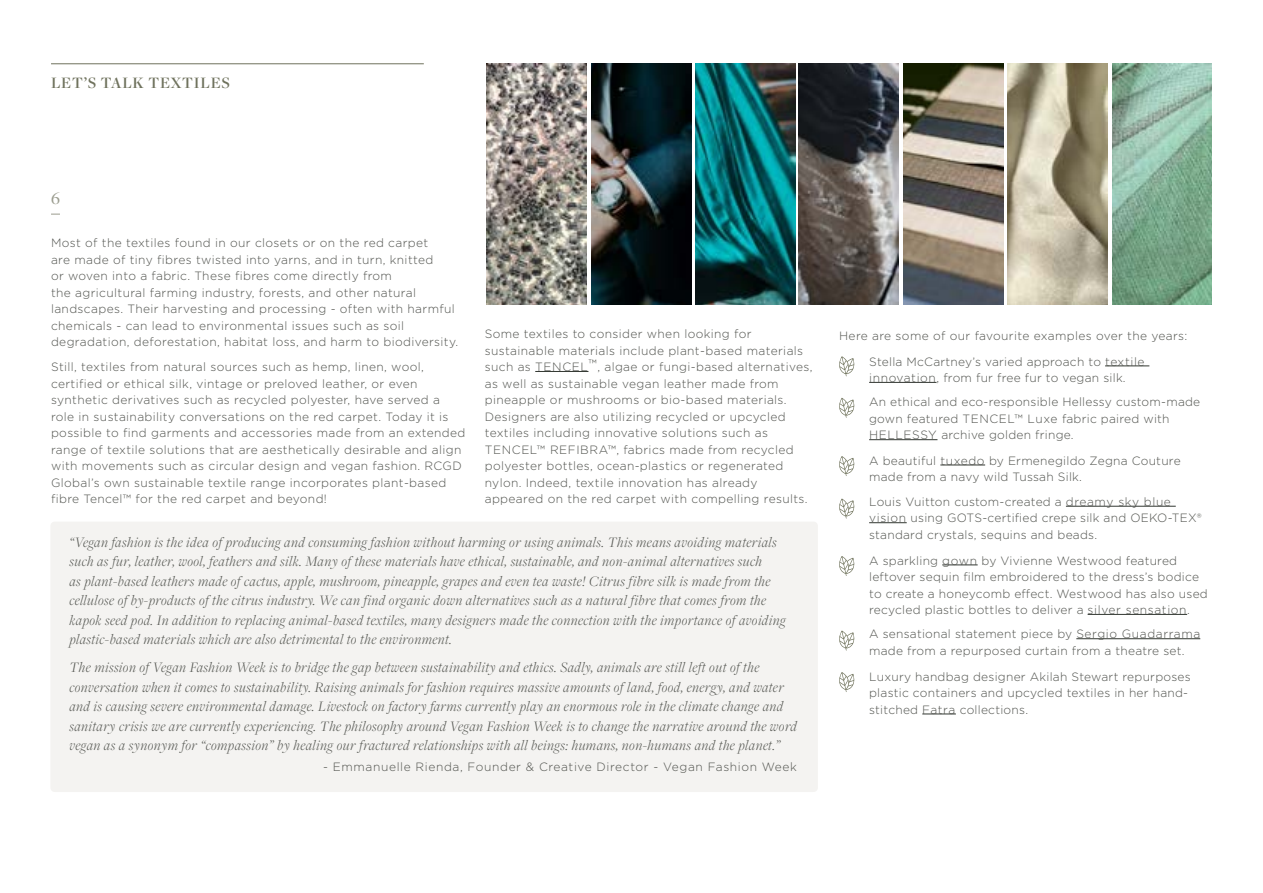
<style>
.page{position:relative;width:1263px;height:893px;background:#fff}
.page>*{position:absolute;margin:0;border:0;box-sizing:border-box;transform-origin:0 0}
.t1{font:500 18px "Freight Disp Pro";color:#9a9c8e}
.t2{font:600 16.5px "Freight Disp Pro";letter-spacing:.05em;color:#6f725d}
.t3{font:italic 300 15px/19.5px "Freight Disp Pro";letter-spacing:.03em;color:#51534e}
.t4{font:300 12px/16.5px "Gotham";letter-spacing:.03em;color:#51534e}
.t5{font:300 12px "Gotham";letter-spacing:.05em;color:#51534e}
</style>
<div class="page">
<div style="left:50px;top:522px;width:768px;height:270px;background:#f4f3f1;border-radius:4px"></div>
<img style="left:487px;top:64px;width:100px;height:240px">
<img style="left:591px;top:64px;width:100px;height:240px">
<img style="left:695px;top:64px;width:100px;height:240px">
<img style="left:798px;top:64px;width:100px;height:240px">
<img style="left:1008px;top:64px;width:100px;height:240px">
<img style="left:904px;top:64px;width:99px;height:240px">
<img style="left:1112px;top:64px;width:100px;height:240px">
<svg style="left:839px;top:631px;width:16px;height:20px"></svg>
<hr style="left:1076px;top:638px;width:124px;height:1px;background:#323731">
<svg style="left:839px;top:672px;width:16px;height:20px"></svg>
<hr style="left:922px;top:714px;width:34px;height:1px;background:#323731">
<svg style="left:839px;top:556px;width:16px;height:20px"></svg>
<hr style="left:942px;top:565px;width:36px;height:1px;background:#323731">
<hr style="left:1088px;top:614px;width:99px;height:1px;background:#323731">
<svg style="left:839px;top:499px;width:16px;height:20px"></svg>
<hr style="left:1066px;top:506px;width:110px;height:1px;background:#323731">
<hr style="left:869px;top:522px;width:38px;height:1px;background:#323731">
<svg style="left:839px;top:456px;width:16px;height:20px"></svg>
<hr style="left:940px;top:465px;width:45px;height:1px;background:#323731">
<svg style="left:839px;top:356px;width:16px;height:20px"></svg>
<hr style="left:1105px;top:366px;width:44px;height:1px;background:#323731">
<hr style="left:869px;top:382px;width:67px;height:1px;background:#323731">
<svg style="left:839px;top:398px;width:16px;height:20px"></svg>
<hr style="left:869px;top:439px;width:68px;height:1px;background:#323731">
<hr style="left:535px;top:371px;width:53px;height:1px;background:#323731">
<hr style="left:51px;top:64px;width:373px;height:1px;background:#6f725d">
<h2 class="t2" style="left:51px;top:72px;width:180px">LET’S TALK TEXTILES</h2>
<h1 class="t1" style="left:51px;top:186px;width:10px">6</h1>
<p class="t4" style="left:51px;top:234px;width:409px">Most of the textiles found in our closets or on the red carpet<br>are made of tiny fibres twisted into yarns, and in turn, knitted<br>or woven into a fabric. These fibres come directly from<br>the agricultural farming industry, forests, and other natural landscapes. Their harvesting and processing - often with harmful chemicals - can lead to environmental issues such as soil degradation, deforestation, habitat loss, and harm to biodiversity.</p>
<p class="t4" style="left:51px;top:358px;width:416px">Still, textiles from natural sources such as hemp, linen, wool, certified or ethical silk, vintage or preloved leather, or even synthetic derivatives such as recycled polyester, have served a role in sustainability conversations on the red carpet. Today it is possible to find garments and accessories made from an extended range of textile solutions that are aesthetically desirable and align with movements such as circular design and vegan fashion. RCGD Global’s own sustainable textile range incorporates plant-based fibre Tencel™ for the red carpet and beyond!</p>
<p class="t4" style="left:485px;top:325px;width:329px">Some textiles to consider when looking for sustainable materials include plant-based materials such as TENCEL™, algae or fungi-based alternatives, as well as sustainable vegan leather made from pineapple or mushrooms or bio-based materials.<br>Designers are also utilizing recycled or upcycled textiles including innovative solutions such as TENCEL™ REFIBRA™, fabrics made from recycled polyester bottles, ocean-plastics or regenerated nylon. Indeed, textile innovation has already appeared on the red carpet with compelling results.</p>
<p class="t3" style="left:69px;top:532px;width:718px">“Vegan fashion is the idea of producing and consuming fashion without harming or using animals. This means avoiding materials such as fur, leather, wool, feathers and silk. Many of these materials have ethical, sustainable, and non-animal alternatives such<br>as plant-based leathers made of cactus, apple, mushroom, pineapple, grapes and even tea waste! Citrus fibre silk is made from the cellulose of by-products of the citrus industry. We can find organic down alternatives such as a natural fibre that comes from the kapok seed pod. In addition to replacing animal-based textiles, many designers made the connection with the importance of avoiding plastic-based materials which are also detrimental to the environment.</p>
<p class="t3" style="left:69px;top:657px;width:729px">The mission of Vegan Fashion Week is to bridge the gap between sustainability and ethics. Sadly, animals are still left out of the conversation when it comes to sustainability. Raising animals for fashion requires massive amounts of land, food, energy, and water and is causing severe environmental damage. Livestock on factory farms currently play an enormous role in the climate change and sanitary crisis we are currently experiencing. The philosophy around Vegan Fashion Week is to change the narrative around the word vegan as a synonym for “compassion” by healing our fractured relationships with all beings: humans, non-humans and the planet.”</p>
<p class="t5" style="left:323px;top:760px;width:475px">- Emmanuelle Rienda, Founder &amp; Creative Director - Vegan Fashion Week</p>
<p class="t4" style="left:869px;top:323px;width:320px;line-height:25.3px;text-indent:-30px">Here are some of our favourite examples over the years:<br>Stella McCartney’s varied approach to textile</p>
<p class="t4" style="left:869px;top:365px;width:333px;line-height:24.3px">innovation, from fur free fur to vegan silk.<br>An ethical and eco-responsible Hellessy custom-made</p>
<p class="t4" style="left:869px;top:410px;width:302px">gown featured TENCEL™️ Luxe fabric paired with<br>HELLESSY archive golden fringe.</p>
<p class="t4" style="left:869px;top:452px;width:313px">A beautiful tuxedo by Ermenegildo Zegna Couture made from a navy wild Tussah Silk.</p>
<p class="t4" style="left:869px;top:493px;width:334px">Louis Vuitton custom-created a dreamy sky blue vision using GOTS-certified crepe silk and OEKO-TEX® standard crystals, sequins and beads.</p>
<p class="t4" style="left:869px;top:552px;width:340px">A sparkling gown by Vivienne Westwood featured leftover sequin film embroidered to the dress’s bodice to create a honeycomb effect. Westwood has also used recycled plastic bottles to deliver a silver sensation.</p>
<p class="t4" style="left:869px;top:625px;width:333px">A sensational statement piece by Sergio Guadarrama made from a repurposed curtain from a theatre set.</p>
<p class="t4" style="left:869px;top:668px;width:323px">Luxury handbag designer Akilah Stewart repurposes plastic containers and upcycled textiles in her hand&shy;stitched Fatra collections.</p>
</div>
